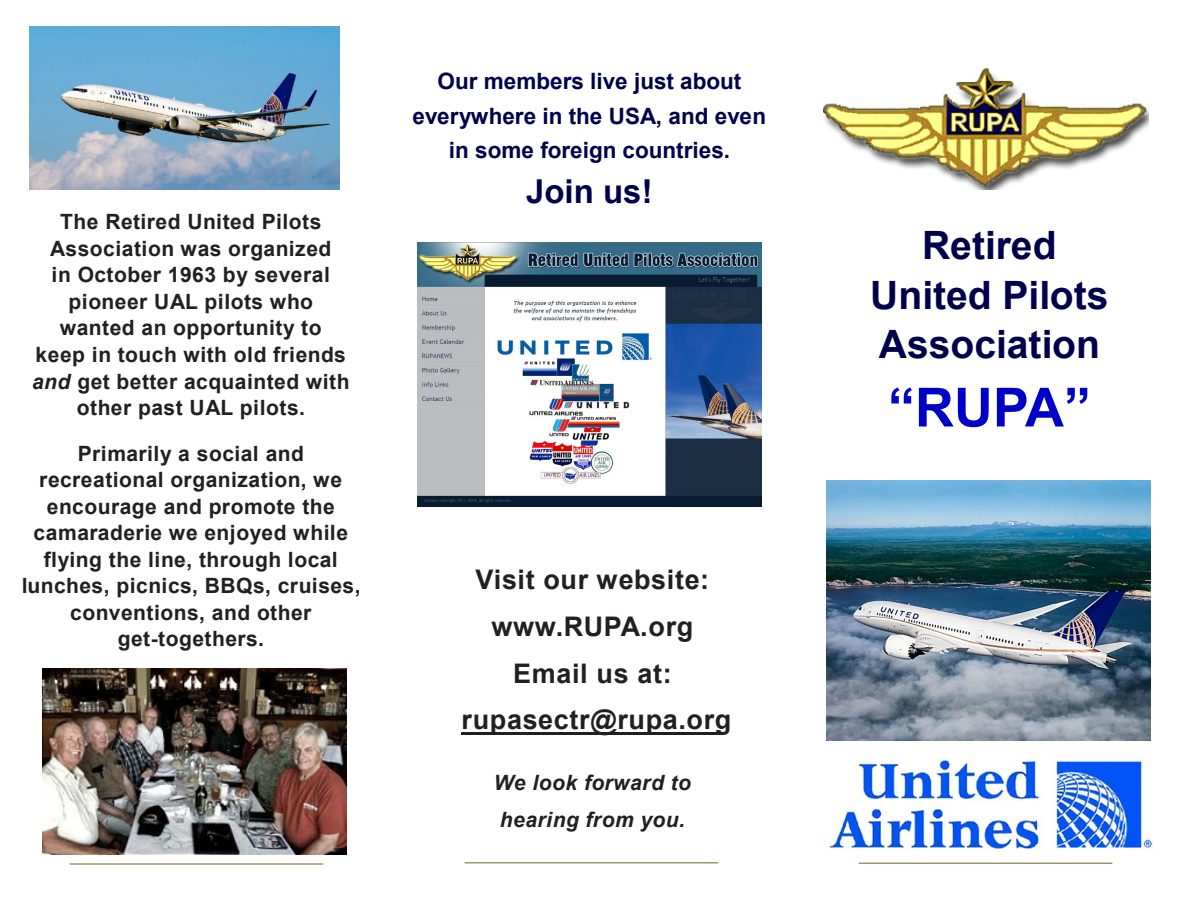
<style>
.page{position:relative;width:1188px;height:918px;background:#fff}
.page>*{position:absolute;margin:0;border:0;box-sizing:border-box;transform-origin:0 0}
.t1{font:700 54px "Arial";color:#0000c8}
.t2{font:700 39px/49.3px "Arial";color:#00004c;text-align:center}
.t3{font:700 33px "Arial";color:#00004c}
.t4{font:700 27px/46.5px "Arial";letter-spacing:.025em;color:#231f20;text-align:center}
.t5{font:700 22.5px/34.8px "Arial";color:#00004c;text-align:center}
.t6{font:700 21px/26.5px "Arial";letter-spacing:.02em;color:#231f20;text-align:center}
.t7{font:italic 700 21px/36.2px "Arial";letter-spacing:.02em;color:#231f20}
.s1{font-style:italic}
</style>
<div class="page">
<hr style="left:70px;top:863px;width:253px;height:2px;background:#996">
<hr style="left:859px;top:863px;width:253px;height:1px;background:#996">
<hr style="left:462px;top:732px;width:262px;height:3px;background:#231f20">
<img style="left:417px;top:243px;width:345px;height:264px">
<img style="left:824px;top:68px;width:324px;height:121px">
<hr style="left:465px;top:862px;width:253px;height:1px;background:#996">
<img style="left:29px;top:27px;width:311px;height:162px">
<img style="left:43px;top:669px;width:303px;height:185px">
<img style="left:829px;top:755px;width:324px;height:95px">
<img style="left:826px;top:481px;width:325px;height:259px">
<p class="t6" style="left:32px;top:209px;width:319px">The Retired United Pilots<br>Association was organized<br>in October 1963 by several pioneer UAL pilots who wanted an opportunity to<br>keep in touch with old friends <span class="s1">and</span> get better acquainted with other past UAL pilots.</p>
<p class="t6" style="left:21px;top:440px;width:341px">Primarily a social and recreational organization, we encourage and promote the camaraderie we enjoyed while flying the line, through local lunches, picnics, BBQs, cruises, conventions, and other get-togethers.</p>
<p class="t5" style="left:412px;top:64px;width:355px">Our members live just about everywhere in the USA, and even in some foreign countries.</p>
<h3 class="t3" style="left:526px;top:170px;width:128px">Join us!</h3>
<p class="t4" style="left:462px;top:557px;width:271px">Visit our website: www.RUPA.org<br>Email us at: rupasectr@rupa.org</p>
<p class="t7" style="left:494px;top:766px;width:198px">We look forward to hearing from you.</p>
<h2 class="t2" style="left:870px;top:222px;width:240px">Retired<br>United Pilots<br>Association</h2>
<h1 class="t1" style="left:888px;top:372px;width:205px">“RUPA”</h1>
</div>
